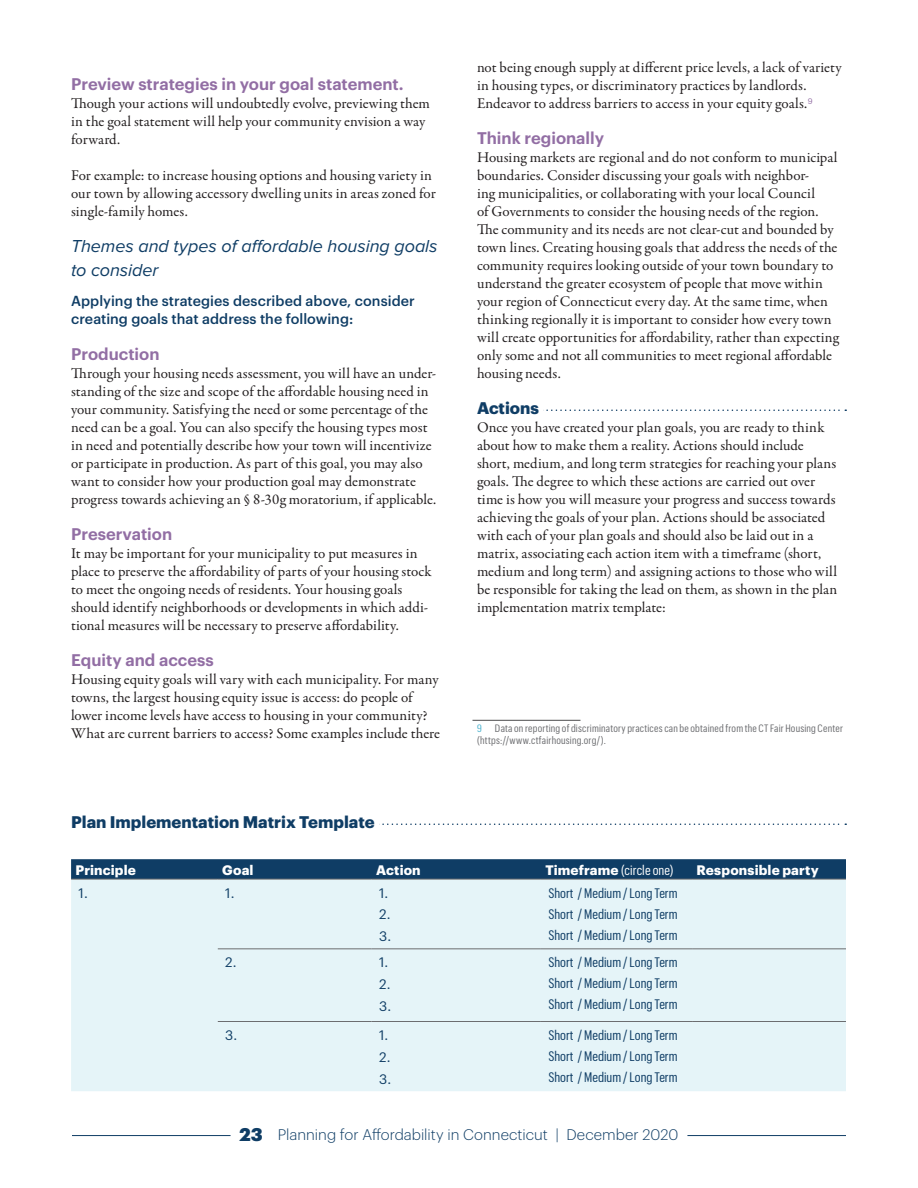
<style>
.page{position:relative;width:918px;height:1188px;background:#fff}
.page>*{position:absolute;margin:0;border:0;box-sizing:border-box;transform-origin:0 0}
.Sidebar_Callout{font:italic 18px/24px "Proxima Nova";letter-spacing:-.005em;color:#0f3d65}
.H3-Purple{font:600 16.5px "Graphik";color:#926ea4}
.H2_5_Recommendation{font:700 16.5px "Graphik";color:#0f3d65}
.BODY{font:15px/18px "Garamond Premr Pro";letter-spacing:.005em;color:#231f20}
.t1{font:300 15px "Graphik";color:#0f3d65}
.BODY-2{font:500 14.25px/18px "Graphik";letter-spacing:.005em;color:#0f3d65}
.TABLE_Text{font:13.5px "Graphik Cond";color:#0f3d65}
.BODY_Sidebar{font:700 13.5px "Graphik";letter-spacing:.01em;color:#fff}
.BODY_Sidebar-2{font:13.5px "Graphik";color:#0f3d65}
.BODY_Sidebar-3{font:13.5px "Graphik Cond";letter-spacing:.01em;color:#fff}
.NOTE_Footnotes{font:10.5px/12px "Graphik Cond";letter-spacing:.02em;color:#6c6d70}
.NOTE_Footnotes-2{font:10.5px "Graphik Cond";color:#4db3cf}
.s1{font-family:"Graphik";font-weight:700}
.s2{font-weight:900;font-size:18px}
</style>
<div class="page">
<hr style="left:72px;top:1135px;width:774px;height:1px;background:#0f3d65">
<hr style="left:231px;top:1133px;width:456px;height:4px;background:#fff">
<svg style="left:543px;top:410px;width:303px;height:1px"></svg>
<hr style="left:472px;top:720px;width:108px;height:1px;background:#4b4c4d">
<svg style="left:71px;top:859px;width:775px;height:20px;background:#133f66"></svg>
<div style="left:71px;top:880px;width:775px;height:211px;background:#e5f4f8"></div>
<hr style="left:218px;top:949px;width:154px;height:1px;background:#6c6d70">
<hr style="left:372px;top:949px;width:169px;height:1px;background:#6c6d70">
<hr style="left:541px;top:949px;width:151px;height:1px;background:#6c6d70">
<hr style="left:692px;top:949px;width:154px;height:1px;background:#6c6d70">
<hr style="left:218px;top:1021px;width:154px;height:1px;background:#6c6d70">
<hr style="left:372px;top:1021px;width:169px;height:1px;background:#6c6d70">
<hr style="left:541px;top:1021px;width:151px;height:1px;background:#6c6d70">
<hr style="left:692px;top:1021px;width:154px;height:1px;background:#6c6d70">
<hr style="left:71px;top:879px;width:147px;height:1px;background:#6c6d70">
<hr style="left:218px;top:879px;width:154px;height:1px;background:#6c6d70">
<hr style="left:372px;top:879px;width:169px;height:1px;background:#6c6d70">
<hr style="left:541px;top:879px;width:151px;height:1px;background:#6c6d70">
<hr style="left:692px;top:879px;width:154px;height:1px;background:#6c6d70">
<svg style="left:379px;top:824px;width:467px;height:1px"></svg>
<p class="H3-Purple" style="left:71px;top:71px;width:334px">Preview strategies in your goal statement.</p>
<p class="BODY" style="left:71px;top:95px;width:360px">Though your actions will undoubtedly evolve, previewing them in the goal statement will help your community envision a way forward.</p>
<p class="BODY" style="left:71px;top:167px;width:366px">For example: to increase housing options and housing variety in our town by allowing accessory dwelling units in areas zoned for single-family homes.</p>
<p class="Sidebar_Callout" style="left:71px;top:234px;width:368px">Themes and types of affordable housing goals to consider</p>
<p class="BODY-2" style="left:71px;top:291px;width:345px">Applying the strategies described above, consider creating goals that address the following:</p>
<p class="H3-Purple" style="left:71px;top:341px;width:90px">Production</p>
<p class="BODY" style="left:71px;top:365px;width:367px">Through your housing needs assessment, you will have an under&shy;standing of the size and scope of the affordable housing need in your community. Satisfying the need or some percentage of the need can be a goal. You can also specify the housing types most in need and potentially describe how your town will incentivize or participate in production. As part of this goal, you may also want to consider how your production goal may demonstrate progress towards achieving an § 8-30g moratorium, if applicable.</p>
<p class="H3-Purple" style="left:71px;top:521px;width:103px">Preservation</p>
<p class="BODY" style="left:71px;top:545px;width:362px">It may be important for your municipality to put measures in place to preserve the affordability of parts of your housing stock to meet the ongoing needs of residents. Your housing goals should identify neighborhoods or developments in which addi&shy;tional measures will be necessary to preserve affordability.</p>
<p class="H3-Purple" style="left:71px;top:647px;width:144px">Equity and access</p>
<p class="BODY" style="left:71px;top:671px;width:370px">Housing equity goals will vary with each municipality. For many towns, the largest housing equity issue is access: do people of lower income levels have access to housing in your community?<br>What are current barriers to access? Some examples include there</p>
<p class="H2_5_Recommendation" style="left:71px;top:809px;width:305px">Plan Implementation Matrix Template</p>
<p class="BODY" style="left:477px;top:59px;width:366px">not being enough supply at different price levels, a lack of variety in housing types, or discriminatory practices by landlords.<br>Endeavor to address barriers to access in your equity goals.<sup>9</sup></p>
<p class="H3-Purple" style="left:477px;top:125px;width:129px">Think regionally</p>
<p class="BODY" style="left:477px;top:149px;width:363px">Housing markets are regional and do not conform to municipal boundaries. Consider discussing your goals with neighbor-<br>ing municipalities, or collaborating with your local Council<br>of Governments to consider the housing needs of the region.<br>The community and its needs are not clear-cut and bounded by town lines. Creating housing goals that address the needs of the community requires looking outside of your town boundary to understand the greater ecosystem of people that move within your region of Connecticut every day. At the same time, when thinking regionally it is important to consider how every town will create opportunities for affordability, rather than expecting only some and not all communities to meet regional affordable housing needs.</p>
<p class="H2_5_Recommendation" style="left:477px;top:395px;width:63px">Actions</p>
<p class="BODY" style="left:477px;top:419px;width:362px">Once you have created your plan goals, you are ready to think about how to make them a reality. Actions should include short, medium, and long term strategies for reaching your plans goals. The degree to which these actions are carried out over time is how you will measure your progress and success towards achieving the goals of your plan. Actions should be associated with each of your plan goals and should also be laid out in a matrix, associating each action item with a timeframe (short, medium and long term) and assigning actions to those who will be responsible for taking the lead on them, as shown in the plan implementation matrix template:</p>
<p class="NOTE_Footnotes" style="left:477px;top:722px;width:368px;text-indent:18px">Data on reporting of discriminatory practices can be obtained from the CT Fair Housing Center (https://www.ctfairhousing.org/).</p>
<p class="NOTE_Footnotes-2" style="left:477px;top:721px;width:6px">9</p>
<p class="BODY_Sidebar" style="left:76px;top:859px;width:62px">Principle</p>
<p class="BODY_Sidebar" style="left:222px;top:859px;width:33px">Goal</p>
<p class="BODY_Sidebar" style="left:376px;top:859px;width:46px">Action</p>
<p class="BODY_Sidebar-3" style="left:545px;top:860px;width:130px"><span class="s1">Timeframe</span> (circle one)</p>
<p class="BODY_Sidebar" style="left:697px;top:859px;width:124px">Responsible party</p>
<p class="BODY_Sidebar-2" style="left:79px;top:883px;width:11px">1.</p>
<p class="BODY_Sidebar-2" style="left:225px;top:883px;width:11px">1.</p>
<p class="BODY_Sidebar-2" style="left:379px;top:883px;width:11px">1.</p>
<p class="BODY_Sidebar-2" style="left:379px;top:904px;width:13px">2.</p>
<p class="BODY_Sidebar-2" style="left:379px;top:926px;width:14px">3.</p>
<p class="TABLE_Text" style="left:548px;top:883px;width:131px">Short / Medium / Long Term</p>
<p class="TABLE_Text" style="left:548px;top:904px;width:131px">Short / Medium / Long Term</p>
<p class="TABLE_Text" style="left:548px;top:925px;width:131px">Short / Medium / Long Term</p>
<p class="BODY_Sidebar-2" style="left:225px;top:952px;width:13px">2.</p>
<p class="BODY_Sidebar-2" style="left:379px;top:952px;width:11px">1.</p>
<p class="BODY_Sidebar-2" style="left:379px;top:974px;width:13px">2.</p>
<p class="BODY_Sidebar-2" style="left:379px;top:996px;width:14px">3.</p>
<p class="BODY_Sidebar-2" style="left:225px;top:1025px;width:14px">3.</p>
<p class="BODY_Sidebar-2" style="left:379px;top:1025px;width:11px">1.</p>
<p class="BODY_Sidebar-2" style="left:379px;top:1047px;width:13px">2.</p>
<p class="BODY_Sidebar-2" style="left:379px;top:1069px;width:14px">3.</p>
<p class="TABLE_Text" style="left:548px;top:953px;width:131px">Short / Medium / Long Term</p>
<p class="TABLE_Text" style="left:548px;top:974px;width:131px">Short / Medium / Long Term</p>
<p class="TABLE_Text" style="left:548px;top:995px;width:131px">Short / Medium / Long Term</p>
<p class="TABLE_Text" style="left:548px;top:1026px;width:131px">Short / Medium / Long Term</p>
<p class="TABLE_Text" style="left:548px;top:1047px;width:131px">Short / Medium / Long Term</p>
<p class="TABLE_Text" style="left:548px;top:1068px;width:131px">Short / Medium / Long Term</p>
<p class="t1" style="left:240px;top:1124px;width:440px"><span class="s2">23</span> Planning for Affordability in Connecticut | December 2020</p>
</div>
